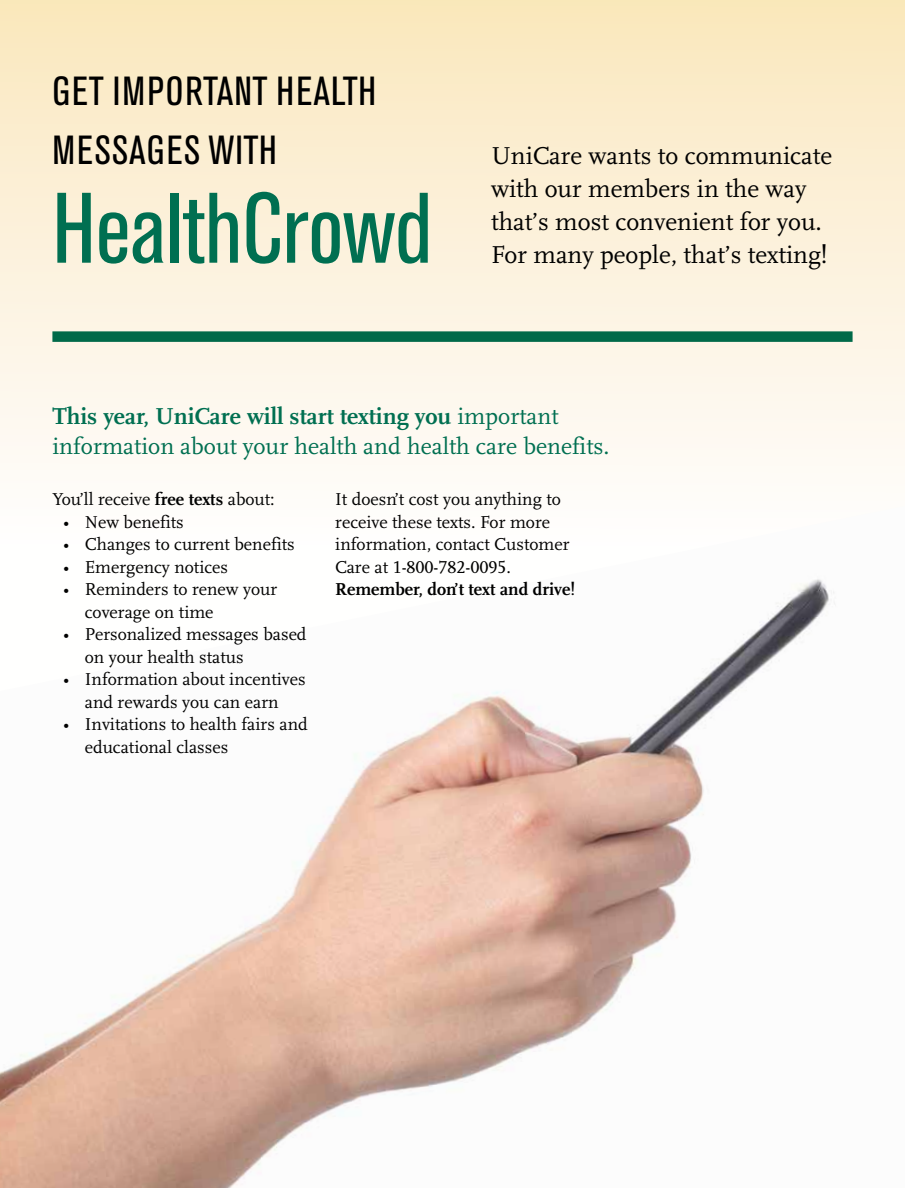
<style>
.page{position:relative;width:905px;height:1188px;background:#fff}
.page>*{position:absolute;margin:0;border:0;box-sizing:border-box;transform-origin:0 0}
.t1{font:condensed 99px "Akzidenz Grotesk Std";color:#006f51}
.t2{font:condensed 40.35px/58.5px "Akzidenz Grotesk Std";letter-spacing:.035em;color:#000}
.t3{font:25.5px/33px "Scala LF";color:#000}
.t4{font:24px/30px "Scala LF";color:#006f51}
.t5{font:18px/22.5px "Scala LF";color:#000}
.t6{font:700 18px "Scala LF";color:#000}
.s1{font-weight:700}
</style>
<div class="page">
<svg style="left:0;top:0;width:904px;height:466px;background:#fbf0d9"></svg>
<div style="left:52px;top:331px;width:800px;height:11px;background:#006a49"></div>
<img style="left:0;top:579px;width:835px;height:609px">
<h2 class="t2" style="left:52px;top:63px;width:325px">GET IMPORTANT HEALTH<br>MESSAGES WITH</h2>
<h2 class="t1" style="left:52px;top:173px;width:381px">HealthCrowd</h2>
<p class="t3" style="left:491px;top:140px;width:343px">UniCare wants to communicate with our members in the way that’s most convenient for you.<br>For many people, that’s texting!</p>
<p class="t4" style="left:52px;top:402px;width:558px"><span class="s1">This year, UniCare will start texting you</span> important information about your health and health care benefits.</p>
<p class="t5" style="left:335px;top:489px;width:236px">It doesn’t cost you anything to receive these texts. For more information, contact Customer<br>Care at 1-800-782-0095.</p>
<p class="t5" style="left:52px;top:489px;width:224px">You’ll receive <span class="s1">free texts</span> about:</p>
<p class="t5" style="left:63px;top:511px;width:122px">• New benefits</p>
<p class="t5" style="left:63px;top:534px;width:233px">• Changes to current benefits</p>
<p class="t5" style="left:63px;top:556px;width:166px">• Emergency notices</p>
<p class="t5" style="left:85px;top:579px;width:194px;text-indent:-22px">• Reminders to renew your coverage on time</p>
<p class="t5" style="left:85px;top:624px;width:223px;text-indent:-22px">• Personalized messages based on your health status</p>
<p class="t5" style="left:63px;top:669px;width:244px;text-align:center">• Information about incentives and rewards you can earn</p>
<p class="t5" style="left:85px;top:714px;width:224px;text-indent:-22px">• Invitations to health fairs and educational classes</p>
<p class="t6" style="left:335px;top:579px;width:241px">Remember, don’t text and drive!</p>
</div>
